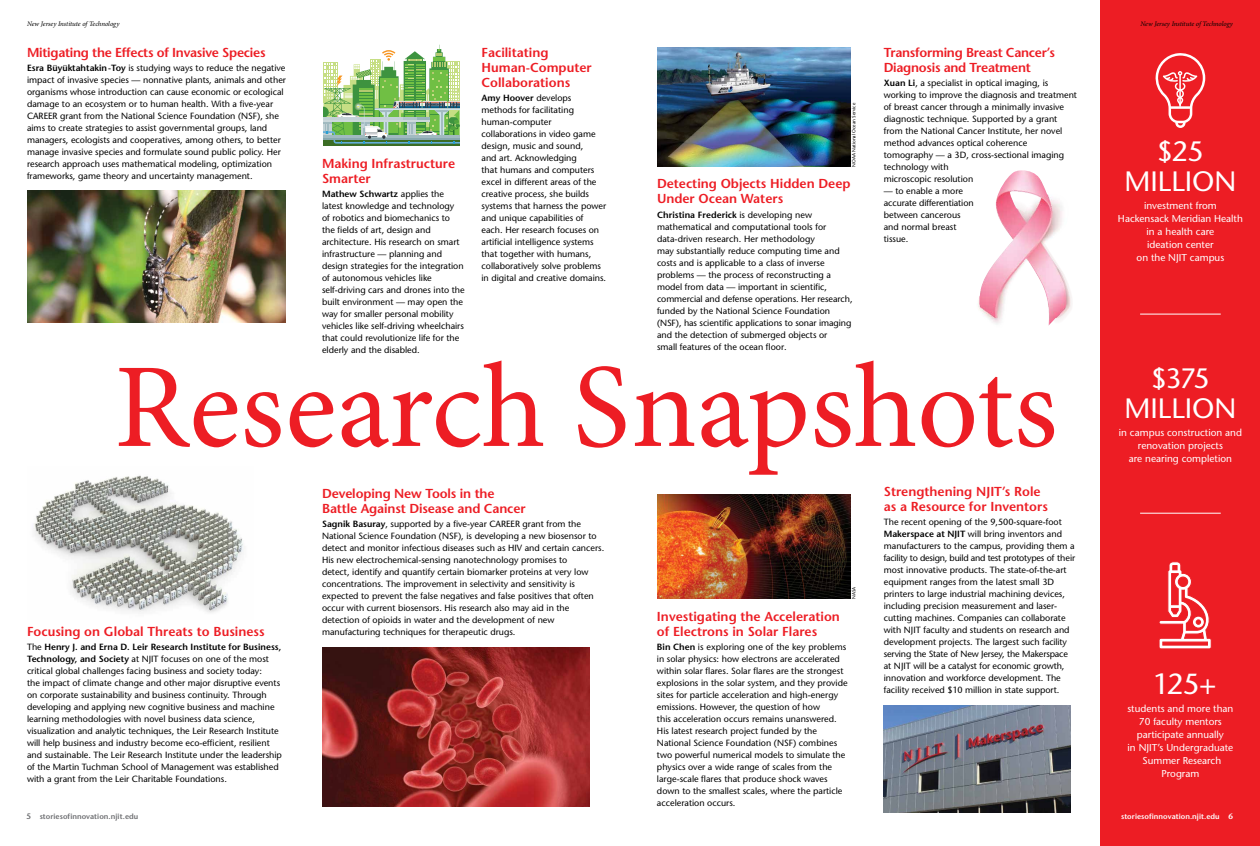
<style>
.page{position:relative;width:1260px;height:846px;background:#fff}
.page>*{position:absolute;margin:0;border:0;box-sizing:border-box;transform-origin:0 0}
.t1{font:120px "Minion Pro";letter-spacing:-.005em;color:#ed1d24}
.t2{font:500 29px "Stone Sans Std";color:#fff}
.t3{font:500 28px/30px "Stone Sans Std";color:#fff;text-align:center}
.t4{font:600 13px/15px "Stone Sans Std";color:#ed1d24}
.t5{font:600 13px/15px "Stone Sans Std";letter-spacing:-.02em;color:#ed1d24}
.t6{font:500 10px/13px "Stone Sans Std";color:#fff;text-align:center}
.t7{font:500 9px/12px "Stone Sans Std";color:#000}
.t8{font:600 7.5px "Stone Sans Std";letter-spacing:.005em;color:#6d6e71}
.t9{font:600 7.5px "Stone Sans Std";letter-spacing:.005em;color:#fff}
.t10{font:italic 7px "Minion Pro";letter-spacing:-.01em;color:#000}
.t11{font:500 4.8px "Stone Sans Std";color:#000}
.s1{font-weight:600}
.s2{font-size:8px}
</style>
<div class="page">
<img style="left:657px;top:47px;width:193px;height:120px">
<div style="left:1101px;top:0;width:159px;height:846px;background:#ed1d24"></div>
<hr style="left:1140px;top:513px;width:81px;height:1px;background:#fff">
<img style="left:657px;top:494px;width:193px;height:105px">
<svg style="left:323px;top:45px;width:137px;height:101px"></svg>
<svg style="left:1159px;top:561px;width:53px;height:88px"></svg>
<svg style="left:1156px;top:53px;width:49px;height:75px"></svg>
<img style="left:27px;top:191px;width:258px;height:131px">
<img style="left:322px;top:647px;width:268px;height:160px">
<img style="left:884px;top:705px;width:187px;height:108px">
<hr style="left:1140px;top:314px;width:81px;height:1px;background:#fff">
<img style="left:977px;top:170px;width:95px;height:156px">
<img style="left:34px;top:475px;width:209px;height:138px">
<p class="t10" style="left:27px;top:19px;width:94px">New Jersey Institute of Technology</p>
<p class="t10" style="left:1141px;top:19px;width:94px">New Jersey Institute of Technology</p>
<h3 class="t5" style="left:27px;top:45px;width:240px">Mitigating the Effects of Invasive Species</h3>
<p class="t7" style="left:27px;top:62px;width:261px"><span class="s1">Esra Büyüktahtakin-Toy</span> is studying ways to reduce the negative impact of invasive species — nonnative plants, animals and other organisms whose introduction can cause economic or ecological damage to an ecosystem or to human health. With a five-year CAREER grant from the National Science Foundation (NSF), she aims to create strategies to assist governmental groups, land managers, ecologists and cooperatives, among others, to better manage invasive species and formulate sound public policy. Her research approach uses mathematical modeling, optimization frameworks, game theory and uncertainty management.</p>
<h3 class="t4" style="left:322px;top:156px;width:135px">Making Infrastructure<br>Smarter</h3>
<p class="t7" style="left:322px;top:188px;width:144px"><span class="s1">Mathew Schwartz</span> applies the latest knowledge and technology<br>of robotics and biomechanics to the fields of art, design and architecture. His research on smart infrastructure — planning and design strategies for the integration of autonomous vehicles like self-driving cars and drones into the built environment — may open the way for smaller personal mobility vehicles like self-driving wheelchairs that could revolutionize life for the elderly and the disabled.</p>
<h3 class="t4" style="left:482px;top:45px;width:112px">Facilitating<br>Human-Computer<br>Collaborations</h3>
<p class="t7" style="left:482px;top:92px;width:126px"><span class="s1">Amy Hoover</span> develops methods for facilitating human-computer collaborations in video game design, music and sound,<br>and art. Acknowledging<br>that humans and computers excel in different areas of the creative process, she builds systems that harness the power and unique capabilities of each. Her research focuses on artificial intelligence systems that together with humans, collaboratively solve problems in digital and creative domains.</p>
<p class="t11" style="left:851px;top:167px;width:65px;rotate:-90deg">NOAA National Ocean Service</p>
<h3 class="t4" style="left:657px;top:176px;width:195px">Detecting Objects Hidden Deep<br>Under Ocean Waters</h3>
<p class="t7" style="left:657px;top:208px;width:197px"><span class="s1">Christina Frederick</span> is developing new mathematical and computational tools for data-driven research. Her methodology<br>may substantially reduce computing time and costs and is applicable to a class of inverse problems — the process of reconstructing a model from data — important in scientific, commercial and defense operations. Her research, funded by the National Science Foundation (NSF), has scientific applications to sonar imaging and the detection of submerged objects or<br>small features of the ocean floor.</p>
<h3 class="t5" style="left:884px;top:45px;width:173px">Transforming Breast Cancer’s<br>Diagnosis and Treatment</h3>
<p class="t7" style="left:884px;top:77px;width:195px"><span class="s1">Xuan Li</span>, a specialist in optical imaging, is working to improve the diagnosis and treatment of breast cancer through a minimally invasive diagnostic technique. Supported by a grant from the National Cancer Institute, her novel method advances optical coherence tomography — a 3D, cross-sectional imaging technology with<br>microscopic resolution</p>
<p class="t7" style="left:884px;top:185px;width:91px">— to enable a more accurate differentiation between cancerous and normal breast tissue.</p>
<h1 class="t1" style="left:114px;top:327px;width:945px">Research Snapshots</h1>
<h3 class="t4" style="left:322px;top:486px;width:205px">Developing New Tools in the<br>Battle Against Disease and Cancer</h3>
<p class="t7" style="left:322px;top:518px;width:284px"><span class="s1">Sagnik Basuray</span>, supported by a five-year CAREER grant from the National Science Foundation (NSF), is developing a new biosensor to detect and monitor infectious diseases such as HIV and certain cancers.<br>His new electrochemical-sensing nanotechnology promises to<br>detect, identify and quantify certain biomarker proteins at very low concentrations. The improvement in selectivity and sensitivity is expected to prevent the false negatives and false positives that often occur with current biosensors. His research also may aid in the detection of opioids in water and the development of new</p>
<h3 class="t4" style="left:27px;top:624px;width:239px">Focusing on Global Threats to Business</h3>
<p class="t7" style="left:322px;top:626px;width:195px">manufacturing techniques for therapeutic drugs.</p>
<p class="t7" style="left:27px;top:641px;width:257px">The <span class="s1">Henry J. and Erna D. Leir Research Institute for Business, Technology, and Society</span> at NJIT focuses on one of the most critical global challenges facing business and society today:<br>the impact of climate change and other major disruptive events on corporate sustainability and business continuity. Through developing and applying new cognitive business and machine learning methodologies with novel business data science, visualization and analytic techniques, the Leir Research Institute will help business and industry become eco-efficient, resilient and sustainable. The Leir Research Institute under the leadership of the Martin Tuchman School of Management was established with a grant from the Leir Charitable Foundations.</p>
<p class="t8" style="left:26px;top:812px;width:113px"><span class="s2">5</span> storiesofinnovation.njit.edu</p>
<p class="t11" style="left:851px;top:599px;width:14px;rotate:-90deg">NASA</p>
<h3 class="t4" style="left:657px;top:609px;width:184px">Investigating the Acceleration of Electrons in Solar Flares</h3>
<p class="t7" style="left:657px;top:641px;width:192px"><span class="s1">Bin Chen</span> is exploring one of the key problems in solar physics: how electrons are accelerated within solar flares. Solar flares are the strongest explosions in the solar system, and they provide sites for particle acceleration and high-energy emissions. However, the question of how<br>this acceleration occurs remains unanswered.<br>His latest research project funded by the National Science Foundation (NSF) combines two powerful numerical models to simulate the physics over a wide range of scales from the large-scale flares that produce shock waves down to the smallest scales, where the particle acceleration occurs.</p>
<h3 class="t4" style="left:884px;top:484px;width:166px">Strengthening NJIT’s Role as a Resource for Inventors</h3>
<p class="t7" style="left:884px;top:516px;width:193px">The recent opening of the 9,500-square-foot <span class="s1">Makerspace at NJIT</span> will bring inventors and manufacturers to the campus, providing them a facility to design, build and test prototypes of their most innovative products. The state-of-the-art equipment ranges from the latest small 3D printers to large industrial machining devices, including precision measurement and laser&shy;cutting machines. Companies can collaborate with NJIT faculty and students on research and development projects. The largest such facility serving the State of New Jersey, the Makerspace at NJIT will be a catalyst for economic growth, innovation and workforce development. The facility received $10 million in state support.</p>
<h3 class="t3" style="left:1125px;top:137px;width:113px">$25<br>MILLION</h3>
<p class="t6" style="left:1118px;top:199px;width:126px">investment from<br>Hackensack Meridian Health in a health care<br>ideation center<br>on the NJIT campus</p>
<h3 class="t3" style="left:1124px;top:363px;width:113px">$375<br>MILLION</h3>
<p class="t6" style="left:1119px;top:426px;width:125px">in campus construction and renovation projects<br>are nearing completion</p>
<h2 class="t2" style="left:1153px;top:667px;width:65px">125+</h2>
<p class="t6" style="left:1127px;top:702px;width:108px">students and more than<br>70 faculty mentors participate annually<br>in NJIT’s Undergraduate<br>Summer Research<br>Program</p>
<p class="t9" style="left:1121px;top:812px;width:113px">storiesofinnovation.njit.edu <span class="s2">6</span></p>
</div>
